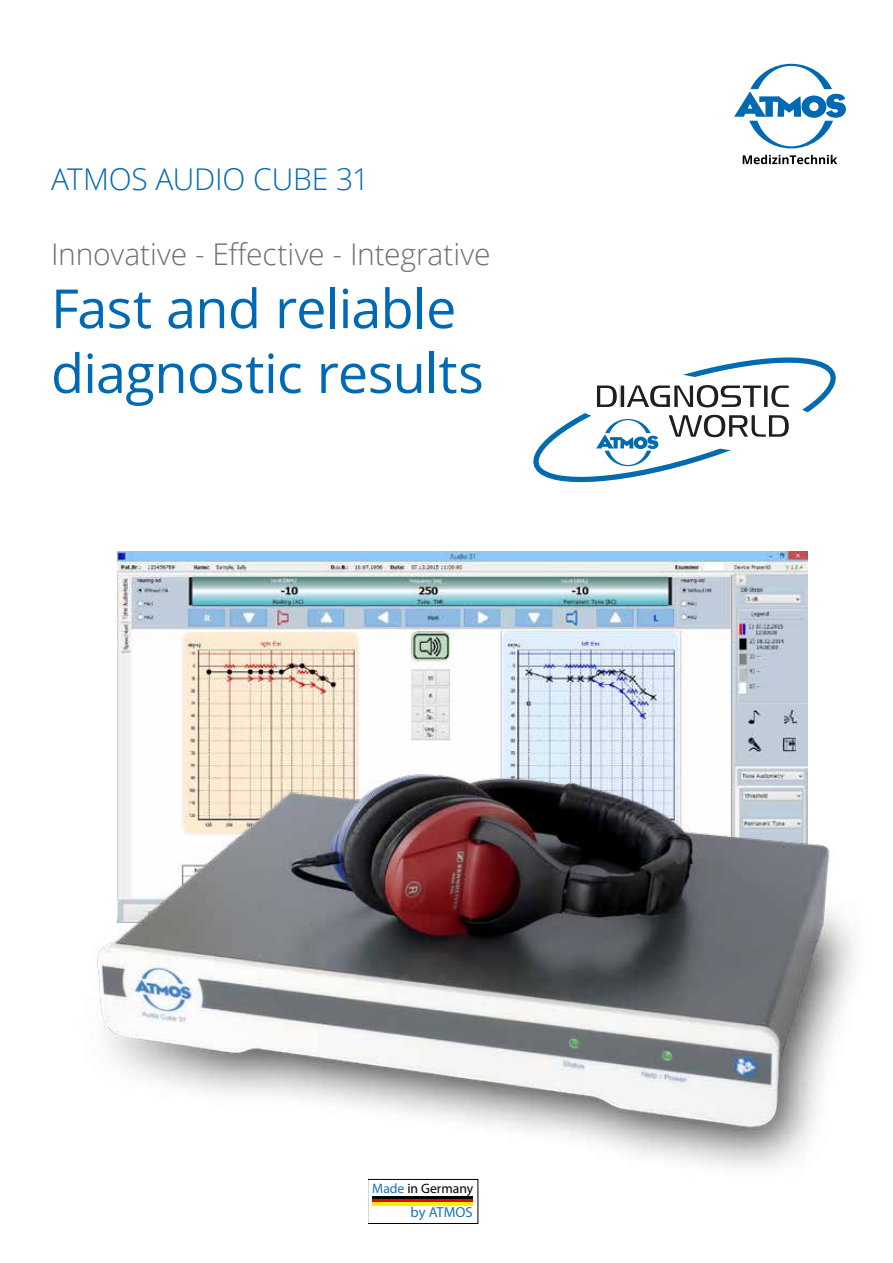
<style>
.page{position:relative;width:893px;height:1263px;background:#fff}
.page>*{position:absolute;margin:0;border:0;box-sizing:border-box;transform-origin:0 0}
.t1{font:54px/64.8px "Open Sans";letter-spacing:-.015em;color:#0069b4}
.t2{font:300 30px "Open Sans";letter-spacing:-.005em;color:#706f6f}
.t3{font:300 30px "Open Sans";letter-spacing:-.01em;color:#0069b4}
.t4{font:14.55px "Myriad Pro";color:#1d71b8}
.t5{font:13.65px "Myriad Pro";color:#000}
.s1{color:#1d71b8}
</style>
<div class="page">
<img style="left:118px;top:552px;width:689px;height:152px">
<svg style="left:533px;top:357px;width:303px;height:126px"></svg>
<img style="left:97px;top:704px;width:757px;height:520px">
<svg style="left:734px;top:64px;width:112px;height:84px"></svg>
<svg style="left:743px;top:155px;width:94px;height:9px"></svg>
<p class="t3" style="left:51px;top:158px;width:320px">ATMOS AUDIO CUBE 31</p>
<p class="t2" style="left:51px;top:234px;width:441px">Innovative - Effective - Integrative</p>
<h1 class="t1" style="left:51px;top:275px;width:434px">Fast and reliable diagnostic results</h1>
<p class="t5" style="left:372px;top:1180px;width:102px"><span class="s1">Made</span> in Germany</p>
<p class="t4" style="left:411px;top:1203px;width:64px">by ATMOS</p>
</div>
